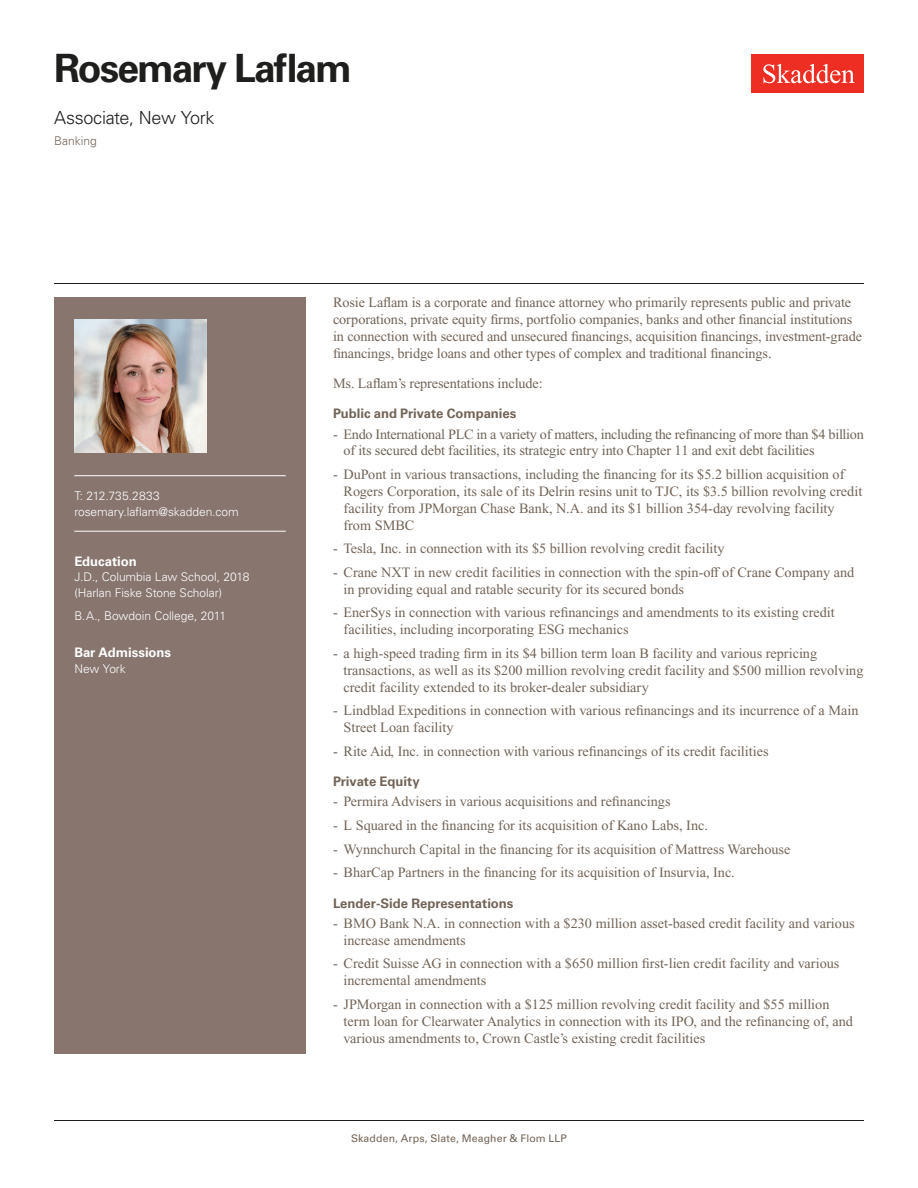
<style>
.page{position:relative;width:918px;height:1188px;background:#fff}
.page>*{position:absolute;margin:0;border:0;box-sizing:border-box;transform-origin:0 0}
.Name{font:700 39px "Univers LT Std";letter-spacing:-.05em;color:#1e1e1d}
.Title_and_Office{font:300 18px "Univers LT Std";letter-spacing:-.015em;color:#1e1e1d}
.Main_Body_Bulleted{font:14.25px/16.8px "Times New Roman PS Std";color:#726458}
.Main_Body{font:14.25px/16.8px "Times New Roman PS Std";letter-spacing:-.005em;color:#726458}
.Main_Body_Bulleted-2{font:14.25px/16.8px "Times New Roman PS Std";letter-spacing:-.02em;color:#726458}
.Main_Body_Subhead{font:700 13.2px "Univers LT Std";color:#726458}
.Bar_Admission_Education{font:700 13.2px "Univers LT Std";letter-spacing:-.005em;color:#fff}
.Sidebar_text{font:300 12px/15.8px "Univers LT Std";letter-spacing:-.005em;color:#fff}
.Email{font:300 12px "Univers LT Std";letter-spacing:-.005em;color:#fff}
.Phone_Number{font:300 12px "Univers LT Std";letter-spacing:.005em;color:#fff}
.Practice{font:300 12px "Univers LT Std";color:#726458}
.Folio{font:10.5px "Univers LT Std";letter-spacing:.01em;color:#726458}
</style>
<div class="page">
<div style="left:752px;top:54px;width:112px;height:39px;background:#ee2e22"></div>
<svg style="left:763px;top:64px;width:92px;height:19px"></svg>
<div style="left:54px;top:297px;width:252px;height:756px;background:#87756e"></div>
<hr style="left:74px;top:475px;width:212px;height:1px;background:#fff">
<hr style="left:74px;top:531px;width:212px;height:1px;background:#fff">
<img style="left:74px;top:320px;width:132px;height:132px">
<hr style="left:54px;top:1120px;width:810px;height:1px;background:#1e1e1d">
<hr style="left:54px;top:283px;width:810px;height:1px;background:#1e1e1d">
<h1 class="Name" style="left:54px;top:46px;width:299px">Rosemary Laflam</h1>
<h2 class="Title_and_Office" style="left:54px;top:107px;width:162px">Associate, New York</h2>
<h3 class="Practice" style="left:54px;top:134px;width:44px">Banking</h3>
<p class="Phone_Number" style="left:74px;top:489px;width:87px">T: 212.735.2833</p>
<p class="Email" style="left:74px;top:504px;width:166px">rosemary.laflam@skadden.com</p>
<p class="Bar_Admission_Education" style="left:74px;top:553px;width:64px">Education</p>
<p class="Sidebar_text" style="left:74px;top:569px;width:177px">J.D., Columbia Law School, 2018 (Harlan Fiske Stone Scholar)</p>
<p class="Sidebar_text" style="left:74px;top:608px;width:153px">B.A., Bowdoin College, 2011</p>
<p class="Bar_Admission_Education" style="left:74px;top:644px;width:98px">Bar Admissions</p>
<p class="Sidebar_text" style="left:74px;top:660px;width:53px">New York</p>
<p class="Main_Body" style="left:333px;top:294px;width:531px">Rosie Laflam is a corporate and finance attorney who primarily represents public and private corporations, private equity firms, portfolio companies, banks and other financial institutions in connection with secured and unsecured financings, acquisition financings, investment-grade financings, bridge loans and other types of complex and traditional financings.</p>
<p class="Main_Body" style="left:333px;top:375px;width:211px">Ms. Laflam’s representations include:</p>
<p class="Main_Body_Subhead" style="left:333px;top:406px;width:185px">Public and Private Companies</p>
<p class="Main_Body_Bulleted-2" style="left:344px;top:425px;width:522px;text-indent:-10px">- Endo International PLC in a variety of matters, including the refinancing of more than $4 billion of its secured debt facilities, its strategic entry into Chapter 11 and exit debt facilities</p>
<p class="Main_Body_Bulleted" style="left:344px;top:466px;width:520px;text-indent:-10px">- DuPont in various transactions, including the financing for its $5.2 billion acquisition of Rogers Corporation, its sale of its Delrin resins unit to TJC, its $3.5 billion revolving credit facility from JPMorgan Chase Bank, N.A. and its $1 billion 354-day revolving facility from SMBC</p>
<p class="Main_Body_Bulleted" style="left:333px;top:540px;width:393px">- Tesla, Inc. in connection with its $5 billion revolving credit facility</p>
<p class="Main_Body_Bulleted" style="left:344px;top:564px;width:512px;text-indent:-10px">- Crane NXT in new credit facilities in connection with the spin-off of Crane Company and in providing equal and ratable security for its secured bonds</p>
<p class="Main_Body_Bulleted" style="left:344px;top:604px;width:493px;text-indent:-10px">- EnerSys in connection with various refinancings and amendments to its existing credit facilities, including incorporating ESG mechanics</p>
<p class="Main_Body_Bulleted" style="left:344px;top:645px;width:522px;text-indent:-10px">- a high-speed trading firm in its $4 billion term loan B facility and various repricing transactions, as well as its $200 million revolving credit facility and $500 million revolving credit facility extended to its broker-dealer subsidiary</p>
<p class="Main_Body_Bulleted" style="left:344px;top:702px;width:517px;text-indent:-10px">- Lindblad Expeditions in connection with various refinancings and its incurrence of a Main<br>Street Loan facility</p>
<p class="Main_Body_Bulleted" style="left:333px;top:743px;width:437px">- Rite Aid, Inc. in connection with various refinancings of its credit facilities</p>
<p class="Main_Body_Subhead" style="left:333px;top:774px;width:88px">Private Equity</p>
<p class="Main_Body_Bulleted" style="left:333px;top:793px;width:339px">- Permira Advisers in various acquisitions and refinancings</p>
<p class="Main_Body_Bulleted" style="left:333px;top:817px;width:377px">- L Squared in the financing for its acquisition of Kano Labs, Inc.</p>
<p class="Main_Body_Bulleted" style="left:333px;top:841px;width:459px">- Wynnchurch Capital in the financing for its acquisition of Mattress Warehouse</p>
<p class="Main_Body_Bulleted" style="left:333px;top:864px;width:403px">- BharCap Partners in the financing for its acquisition of Insurvia, Inc.</p>
<p class="Main_Body_Subhead" style="left:333px;top:895px;width:182px">Lender-Side Representations</p>
<p class="Main_Body_Bulleted" style="left:344px;top:915px;width:513px;text-indent:-10px">- BMO Bank N.A. in connection with a $230 million asset-based credit facility and various increase amendments</p>
<p class="Main_Body_Bulleted" style="left:344px;top:955px;width:497px;text-indent:-10px">- Credit Suisse AG in connection with a $650 million first-lien credit facility and various incremental amendments</p>
<p class="Main_Body_Bulleted" style="left:344px;top:996px;width:511px;text-indent:-10px">- JPMorgan in connection with a $125 million revolving credit facility and $55 million term loan for Clearwater Analytics in connection with its IPO, and the refinancing of, and various amendments to, Crown Castle’s existing credit facilities</p>
<p class="Folio" style="left:351px;top:1132px;width:217px">Skadden, Arps, Slate, Meagher &amp; Flom LLP</p>
</div>
